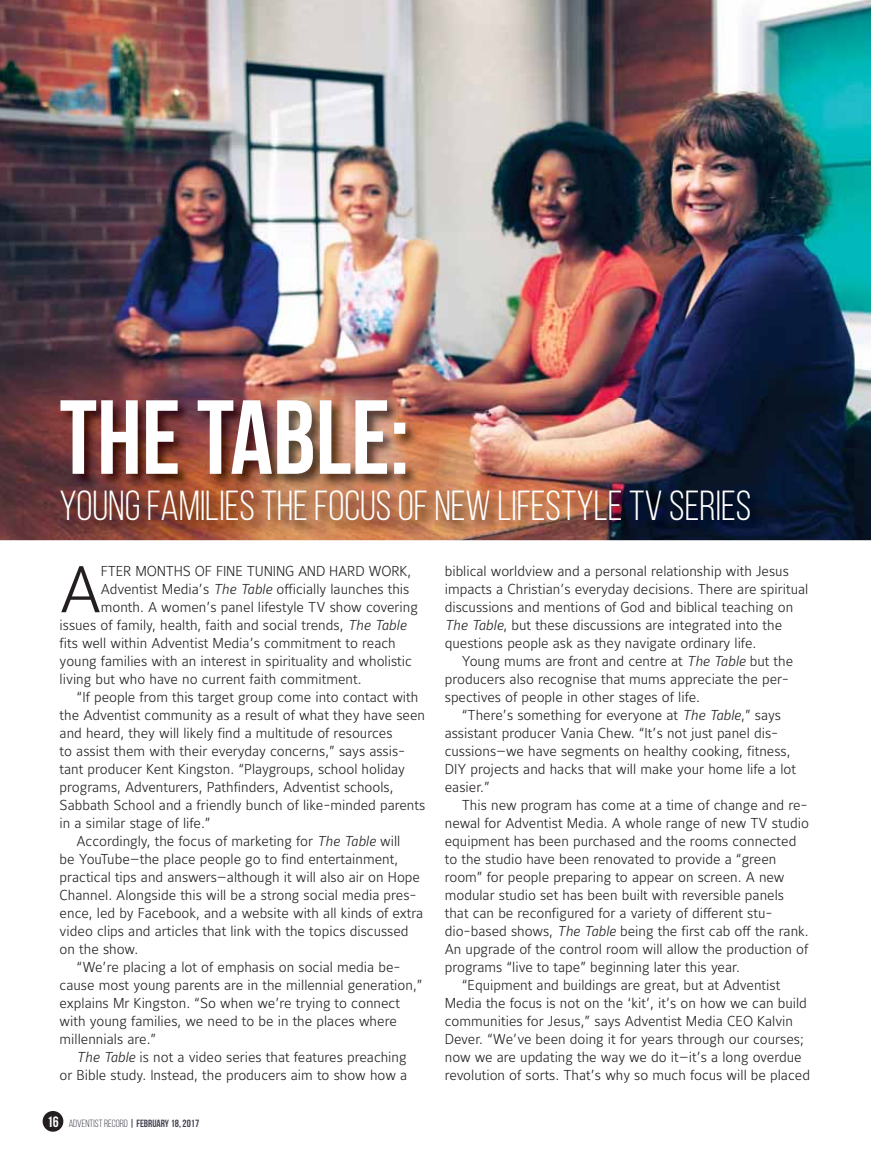
<style>
.page{position:relative;width:871px;height:1151px;background:#fff}
.page>*{position:absolute;margin:0;border:0;box-sizing:border-box;transform-origin:0 0}
.t1{font:700 105px "Bebas Neue";color:#fff}
.t2{font:65.25px "Maurea Light Tf";color:#231f20}
.t3{font:42px "Bebas Neue";color:#fff}
.t4{font:300 14.25px/18px "Maurea";color:#231f20}
.t5{font:14.25px "Maurea Light Tf";letter-spacing:-.01em;color:#231f20}
.t6{font:700 10.5px "Bebas Neue";color:#444351}
.s1{font-family:"Maurea";font-weight:300}
.s2{font-style:italic}
.s3{font-size:15px;color:#fff}
.s4{font-weight:400}
</style>
<div class="page">
<img style="left:0;top:0;width:870px;height:540px">
<div style="left:43px;top:1111px;width:20px;height:20px;background:#231f20;border-radius:50%"></div>
<img style="left:59px;top:398px;width:704px;height:136px">
<h1 class="t1" style="left:60px;top:376px;width:351px">THE TABLE:</h1>
<h3 class="t3" style="left:60px;top:481px;width:693px">YOUNG FAMILIES THE FOCUS OF NEW LIFESTYLE TV SERIES</h3>
<h2 class="t2" style="left:60px;top:559px;width:43px">A</h2>
<p class="t5" style="left:101px;top:564px;width:312px">FTER MONTHS OF FINE TUNING AND HARD WORK<span class="s1">,</span></p>
<p class="t4" style="left:101px;top:581px;width:310px">Adventist Media’s <span class="s2">The Table</span> officially launches this</p>
<p class="t4" style="left:101px;top:599px;width:319px">month. A women’s panel lifestyle TV show covering</p>
<p class="t4" style="left:60px;top:617px;width:348px">issues of family, health, faith and social trends, <span class="s2">The Table</span></p>
<p class="t4" style="left:60px;top:635px;width:338px">fits well within Adventist Media’s commitment to reach</p>
<p class="t4" style="left:60px;top:653px;width:354px">young families with an interest in spirituality and wholistic</p>
<p class="t4" style="left:60px;top:671px;width:303px">living but who have no current faith commitment.</p>
<p class="t4" style="left:77px;top:689px;width:343px">“If people from this target group come into contact with</p>
<p class="t4" style="left:60px;top:707px;width:367px">the Adventist community as a result of what they have seen</p>
<p class="t4" style="left:60px;top:725px;width:334px">and heard, they will likely find a multitude of resources</p>
<p class="t4" style="left:60px;top:743px;width:347px">to assist them with their everyday concerns,” says assis-</p>
<p class="t4" style="left:60px;top:761px;width:347px">tant producer Kent Kingston. “Playgroups, school holiday</p>
<p class="t4" style="left:60px;top:779px;width:335px">programs, Adventurers, Pathfinders, Adventist schools,</p>
<p class="t4" style="left:60px;top:797px;width:367px">Sabbath School and a friendly bunch of like-minded parents</p>
<p class="t4" style="left:60px;top:815px;width:152px">in a similar stage of life.”</p>
<p class="t4" style="left:77px;top:833px;width:325px">Accordingly, the focus of marketing for <span class="s2">The Table</span> will</p>
<p class="t4" style="left:60px;top:851px;width:340px">be YouTube—the place people go to find entertainment,</p>
<p class="t4" style="left:60px;top:869px;width:362px">practical tips and answers—although it will also air on Hope</p>
<p class="t4" style="left:60px;top:887px;width:358px">Channel. Alongside this will be a strong social media pres-</p>
<p class="t4" style="left:60px;top:905px;width:365px">ence, led by Facebook, and a website with all kinds of extra</p>
<p class="t4" style="left:60px;top:923px;width:350px">video clips and articles that link with the topics discussed</p>
<p class="t4" style="left:60px;top:941px;width:80px">on the show.</p>
<p class="t4" style="left:77px;top:959px;width:325px">“We’re placing a lot of emphasis on social media be-</p>
<p class="t4" style="left:60px;top:977px;width:364px">cause most young parents are in the millennial generation,”</p>
<p class="t4" style="left:60px;top:995px;width:342px">explains Mr Kingston. “So when we’re trying to connect</p>
<p class="t4" style="left:60px;top:1013px;width:339px">with young families, we need to be in the places where</p>
<p class="t4" style="left:60px;top:1031px;width:98px">millennials are.”</p>
<p class="t4" style="left:77px;top:1049px;width:331px"><span class="s2">The Table</span> is not a video series that features preaching</p>
<p class="t4" style="left:60px;top:1067px;width:349px">or Bible study. Instead, the producers aim to show how a</p>
<p class="t6" style="left:47px;top:1117px;width:154px"><span class="s3">16</span> <span class="s4">ADVENTIST RECORD</span> | FEBRUARY 18, 2017</p>
<p class="t4" style="left:445px;top:563px;width:365px">biblical worldview and a personal relationship with Jesus impacts a Christian’s everyday decisions. There are spiritual discussions and mentions of God and biblical teaching on <span class="s2">The Table</span>, but these discussions are integrated into the questions people ask as they navigate ordinary life.</p>
<p class="t4" style="left:445px;top:653px;width:350px;text-indent:17px">Young mums are front and centre at <span class="s2">The Table</span> but the producers also recognise that mums appreciate the per&shy;spectives of people in other stages of life.</p>
<p class="t4" style="left:445px;top:707px;width:353px;text-indent:17px">“There’s something for everyone at <span class="s2">The Table</span>,” says assistant producer Vania Chew. “It’s not just panel dis&shy;cussions—we have segments on healthy cooking, fitness, DIY projects and hacks that will make your home life a lot easier.”</p>
<p class="t4" style="left:462px;top:797px;width:347px">This new program has come at a time of change and re-</p>
<p class="t4" style="left:445px;top:815px;width:366px">newal for Adventist Media. A whole range of new TV studio</p>
<p class="t4" style="left:445px;top:833px;width:353px">equipment has been purchased and the rooms connected</p>
<p class="t4" style="left:445px;top:851px;width:333px">to the studio have been renovated to provide a “green</p>
<p class="t4" style="left:445px;top:869px;width:341px">room” for people preparing to appear on screen. A new</p>
<p class="t4" style="left:445px;top:887px;width:341px">modular studio set has been built with reversible panels</p>
<p class="t4" style="left:445px;top:905px;width:329px">that can be reconfigured for a variety of different stu-</p>
<p class="t4" style="left:445px;top:923px;width:365px">dio-based shows, <span class="s2">The Table</span> being the first cab off the rank.</p>
<p class="t4" style="left:445px;top:941px;width:365px">An upgrade of the control room will allow the production of</p>
<p class="t4" style="left:445px;top:959px;width:296px">programs “live to tape” beginning later this year.</p>
<p class="t4" style="left:462px;top:977px;width:320px">“Equipment and buildings are great, but at Adventist</p>
<p class="t4" style="left:445px;top:995px;width:363px">Media the focus is not on the ‘kit’, it’s on how we can build</p>
<p class="t4" style="left:445px;top:1013px;width:350px">communities for Jesus,” says Adventist Media CEO Kalvin</p>
<p class="t4" style="left:445px;top:1031px;width:360px">Dever. “We’ve been doing it for years through our courses;</p>
<p class="t4" style="left:445px;top:1049px;width:358px">now we are updating the way we do it—it’s a long overdue</p>
<p class="t4" style="left:445px;top:1067px;width:367px">revolution of sorts. That’s why so much focus will be placed</p>
</div>
